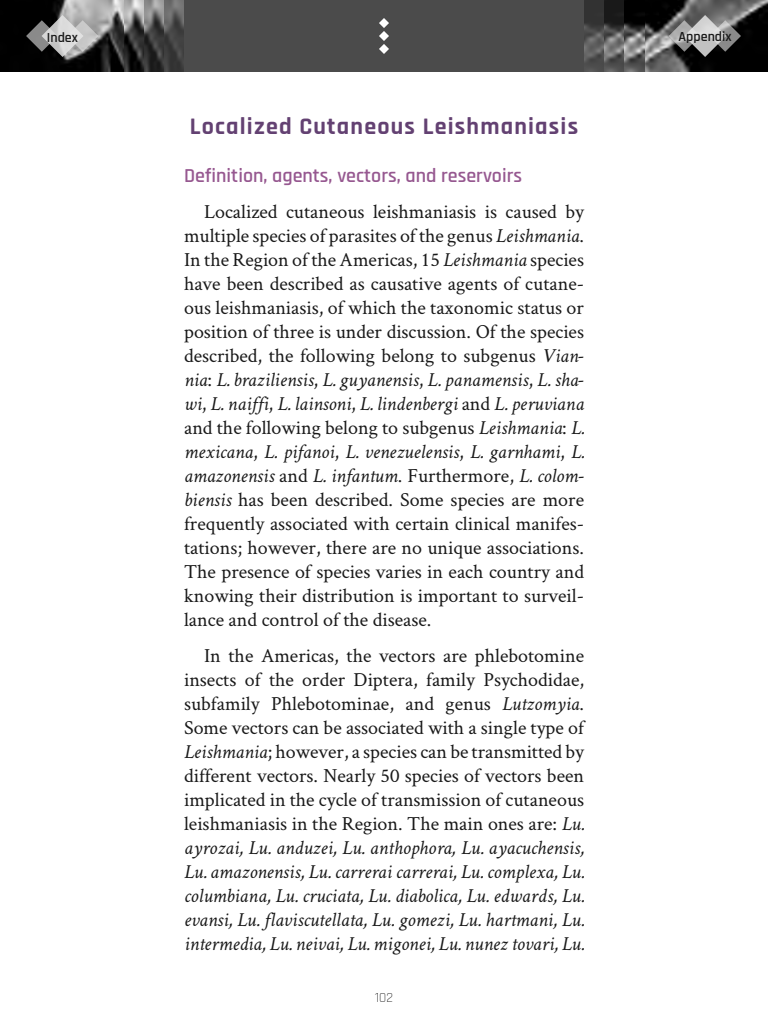
<style>
.page{position:relative;width:768px;height:1024px;background:#fff}
.page>*{position:absolute;margin:0;border:0;box-sizing:border-box;transform-origin:0 0}
.t1{font:700 24px "Rajdhani";letter-spacing:.05em;color:#634172}
.t2{font:20px/24px "Crimson Text";color:#191919;text-align:justify}
.t3{font:600 20px "Rajdhani";color:#965890}
.t4{font:600 14px "Rajdhani";color:#191919}
.t5{font:300 14px "Rajdhani";color:#000}
.s1{font-style:italic}
</style>
<div class="page">
<div style="left:0;top:0;width:768px;height:72px;background:#4b4b4b"></div>
<svg style="left:379px;top:18px;width:10px;height:36px"></svg>
<img style="left:584px;top:0;width:184px;height:72px">
<img style="left:0;top:0;width:184px;height:72px">
<svg style="left:26px;top:15px;width:72px;height:42px;background:#868686"></svg>
<svg style="left:669px;top:15px;width:72px;height:42px;background:#7f7f7f"></svg>
<p class="t4" style="left:47px;top:29px;width:33px">Index</p>
<p class="t4" style="left:679px;top:28px;width:55px">Appendix</p>
<p class="t1" style="left:190px;top:112px;width:390px">Localized Cutaneous Leishmaniasis</p>
<p class="t3" style="left:184px;top:164px;width:340px">Definition, agents, vectors, and reservoirs</p>
<p class="t2" style="left:184px;top:199px;width:402px;text-indent:20px">Localized cutaneous leishmaniasis is caused by multiple species of parasites of the genus <span class="s1">Leishmania</span>.<br>In the Region of the Americas, 15 <span class="s1">Leishmania</span> species have been described as causative agents of cutane&shy;ous leishmaniasis, of which the taxonomic status or position of three is under discussion. Of the species described, the following belong to subgenus <span class="s1">Vian&shy;nia</span>: <span class="s1">L. braziliensis</span>, <span class="s1">L. guyanensis</span>, <span class="s1">L. panamensis</span>, <span class="s1">L. sha&shy;wi</span>, <span class="s1">L. naiffi</span>, <span class="s1">L. lainsoni</span>, <span class="s1">L. lindenbergi</span> and <span class="s1">L. peruviana </span>and the following belong to subgenus <span class="s1">Leishmania</span>: <span class="s1">L. mexicana</span>, <span class="s1">L. pifanoi</span>, <span class="s1">L. venezuelensis</span>, <span class="s1">L. garnhami</span>, <span class="s1">L. amazonensis</span> and <span class="s1">L. infantum</span>. Furthermore, <span class="s1">L. colom&shy;biensis</span> has been described. Some species are more frequently associated with certain clinical manifes&shy;tations; however, there are no unique associations.<br>The presence of species varies in each country and knowing their distribution is important to surveil&shy;lance and control of the disease.</p>
<p class="t2" style="left:184px;top:643px;width:402px;text-indent:20px">In the Americas, the vectors are phlebotomine insects of the order Diptera, family Psychodidae, subfamily Phlebotominae, and genus <span class="s1">Lutzomyia</span>.<br>Some vectors can be associated with a single type of <span class="s1">Leishmania</span>; however, a species can be transmitted by different vectors. Nearly 50 species of vectors been implicated in the cycle of transmission of cutaneous leishmaniasis in the Region. The main ones are: <span class="s1">Lu. ayrozai, Lu. anduzei, Lu. anthophora, Lu. ayacuchensis, Lu. amazonensis, Lu. carrerai carrerai, Lu. complexa, Lu. columbiana, Lu. cruciata, Lu. diabolica, Lu. edwards, Lu. evansi, Lu. flaviscutellata, Lu. gomezi, Lu. hartmani, Lu. intermedia, Lu. neivai, Lu. migonei, Lu. nunez tovari, Lu.</span></p>
<p class="t5" style="left:375px;top:990px;width:20px">102</p>
</div>
